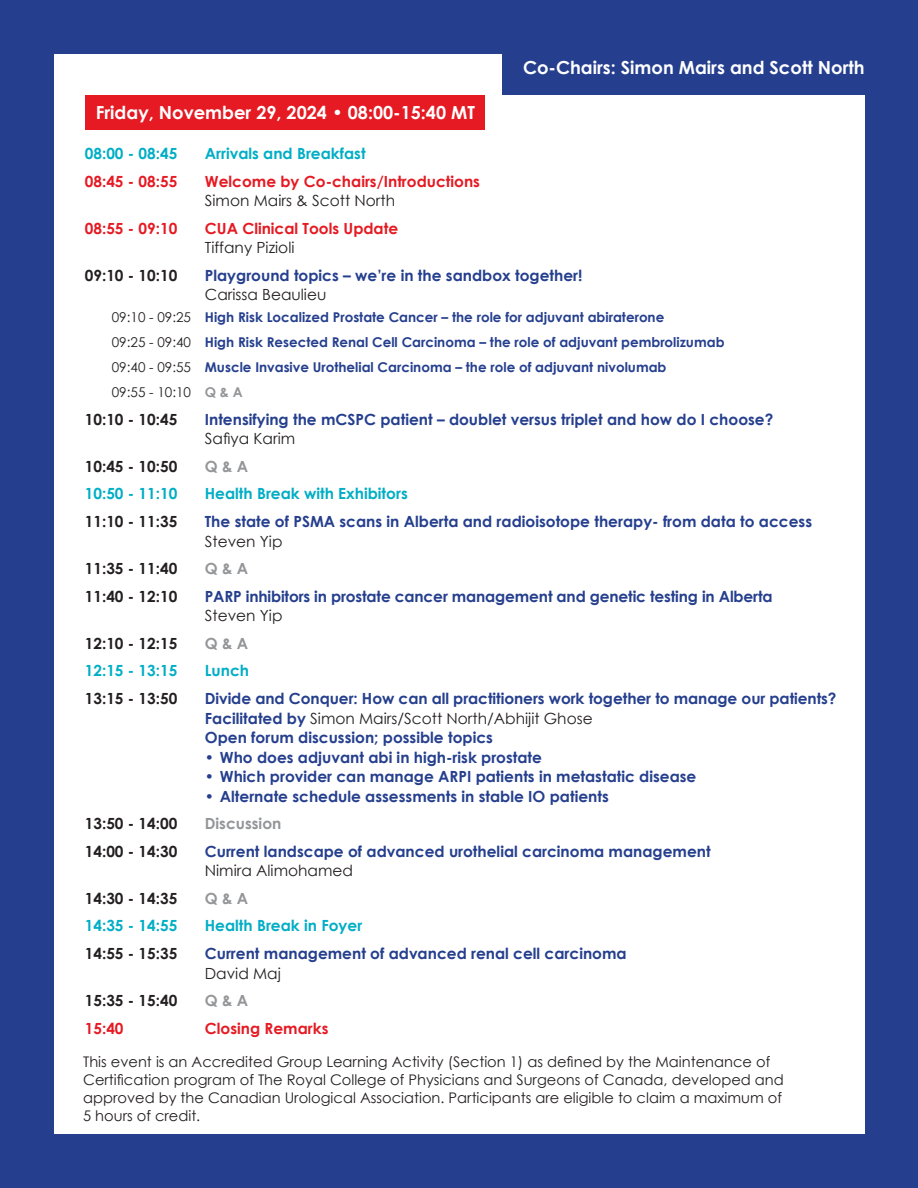
<style>
.page{position:relative;width:918px;height:1188px;background:#253f8e}
.page>*{position:absolute;margin:0;border:0;box-sizing:border-box;transform-origin:0 0}
.t1{font:700 18px "Century Gothic";color:#fff}
.t2{font:700 15.3px/19.5px "Century Gothic";color:#253f8e}
.t3{font:700 15.3px "Century Gothic";color:#231f20}
.t4{font:700 15.3px/19.5px "Century Gothic";color:#e51a23}
.t5{font:700 15.3px "Century Gothic";color:#00aec5}
.t6{font:700 15.3px "Century Gothic";color:#939598}
.t7{font:14.7px/18px "Century Gothic";color:#231f20}
.t8{font:700 13.5px "Century Gothic";color:#253f8e}
.t9{font:13.5px "Century Gothic";color:#231f20}
.s1{font-weight:400;color:#231f20}
.s2{font-weight:700;color:#939598}
</style>
<div class="page">
<div style="left:55px;top:54px;width:810px;height:1080px;background:#fff"></div>
<div style="left:85px;top:96px;width:399px;height:34px;background:#e51a23"></div>
<div style="left:503px;top:34px;width:404px;height:61px;background:#253f8e"></div>
<p class="t1" style="left:96px;top:101px;width:381px">Friday, November 29, 2024 • 08:00-15:40 MT</p>
<p class="t1" style="left:523px;top:56px;width:343px">Co-Chairs: Simon Mairs and Scott North</p>
<p class="t5" style="left:85px;top:144px;width:94px">08:00 - 08:45</p>
<p class="t5" style="left:205px;top:144px;width:162px">Arrivals and Breakfast</p>
<p class="t4" style="left:85px;top:171px;width:94px">08:45 - 08:55</p>
<p class="t4" style="left:205px;top:171px;width:277px">Welcome by Co-chairs/Introductions<br><span class="s1">Simon Mairs &amp; Scott North</span></p>
<p class="t4" style="left:85px;top:218px;width:94px">08:55 - 09:10</p>
<p class="t4" style="left:205px;top:218px;width:195px">CUA Clinical Tools Update<br><span class="s1">Tiffany Pizioli</span></p>
<p class="t3" style="left:85px;top:266px;width:94px">09:10 - 10:10</p>
<p class="t2" style="left:205px;top:265px;width:379px">Playground topics – we’re in the sandbox together!<br><span class="s1">Carissa Beaulieu</span></p>
<p class="t8" style="left:112px;top:309px;width:554px"><span class="s1">09:10 - 09:25</span> High Risk Localized Prostate Cancer – the role for adjuvant abiraterone</p>
<p class="t8" style="left:112px;top:334px;width:614px"><span class="s1">09:25 - 09:40</span> High Risk Resected Renal Cell Carcinoma – the role of adjuvant pembrolizumab</p>
<p class="t8" style="left:112px;top:359px;width:556px"><span class="s1">09:40 - 09:55</span> Muscle Invasive Urothelial Carcinoma – the role of adjuvant nivolumab</p>
<p class="t9" style="left:112px;top:383px;width:133px">09:55 - 10:10 <span class="s2">Q &amp; A</span></p>
<p class="t3" style="left:85px;top:410px;width:94px">10:10 - 10:45</p>
<p class="t2" style="left:205px;top:409px;width:570px">Intensifying the mCSPC patient – doublet versus triplet and how do I choose?<br><span class="s1">Safiya Karim</span></p>
<p class="t3" style="left:85px;top:457px;width:94px">10:45 - 10:50</p>
<p class="t6" style="left:205px;top:457px;width:45px">Q &amp; A</p>
<p class="t5" style="left:85px;top:484px;width:94px">10:50 - 11:10</p>
<p class="t5" style="left:205px;top:484px;width:204px">Health Break with Exhibitors</p>
<p class="t3" style="left:85px;top:512px;width:94px">11:10 - 11:35</p>
<p class="t2" style="left:205px;top:511px;width:609px">The state of PSMA scans in Alberta and radioisotope therapy- from data to access<br><span class="s1">Steven Yip</span></p>
<p class="t3" style="left:85px;top:559px;width:94px">11:35 - 11:40</p>
<p class="t6" style="left:205px;top:559px;width:45px">Q &amp; A</p>
<p class="t3" style="left:85px;top:587px;width:94px">11:40 - 12:10</p>
<p class="t2" style="left:205px;top:586px;width:569px">PARP inhibitors in prostate cancer management and genetic testing in Alberta<br><span class="s1">Steven Yip</span></p>
<p class="t3" style="left:85px;top:634px;width:94px">12:10 - 12:15</p>
<p class="t6" style="left:205px;top:634px;width:45px">Q &amp; A</p>
<p class="t5" style="left:85px;top:661px;width:94px">12:15 - 13:15</p>
<p class="t5" style="left:205px;top:661px;width:46px">Lunch</p>
<p class="t3" style="left:85px;top:689px;width:94px">13:15 - 13:50</p>
<p class="t2" style="left:205px;top:688px;width:633px">Divide and Conquer: How can all practitioners work together to manage our patients?<br>Facilitated by <span class="s1">Simon Mairs/Scott North/Abhijit Ghose<br></span>Open forum discussion; possible topics</p>
<p class="t2" style="left:205px;top:747px;width:339px">• Who does adjuvant abi in high-risk prostate</p>
<p class="t2" style="left:205px;top:766px;width:493px">• Which provider can manage ARPI patients in metastatic disease</p>
<p class="t2" style="left:205px;top:786px;width:405px">• Alternate schedule assessments in stable IO patients</p>
<p class="t3" style="left:85px;top:814px;width:94px">13:50 - 14:00</p>
<p class="t6" style="left:205px;top:814px;width:78px">Discussion</p>
<p class="t3" style="left:85px;top:842px;width:94px">14:00 - 14:30</p>
<p class="t2" style="left:205px;top:841px;width:507px">Current landscape of advanced urothelial carcinoma management<br><span class="s1">Nimira Alimohamed</span></p>
<p class="t3" style="left:85px;top:889px;width:94px">14:30 - 14:35</p>
<p class="t6" style="left:205px;top:889px;width:45px">Q &amp; A</p>
<p class="t5" style="left:85px;top:916px;width:94px">14:35 - 14:55</p>
<p class="t5" style="left:205px;top:916px;width:159px">Health Break in Foyer</p>
<p class="t3" style="left:85px;top:944px;width:94px">14:55 - 15:35</p>
<p class="t2" style="left:205px;top:943px;width:423px">Current management of advanced renal cell carcinoma<br><span class="s1">David Maj</span></p>
<p class="t3" style="left:85px;top:991px;width:94px">15:35 - 15:40</p>
<p class="t6" style="left:205px;top:991px;width:45px">Q &amp; A</p>
<p class="t4" style="left:85px;top:1018px;width:40px">15:40</p>
<p class="t4" style="left:205px;top:1018px;width:125px">Closing Remarks</p>
<p class="t7" style="left:83px;top:1053px;width:702px">This event is an Accredited Group Learning Activity (Section 1) as defined by the Maintenance of Certification program of The Royal College of Physicians and Surgeons of Canada, developed and approved by the Canadian Urological Association. Participants are eligible to claim a maximum of 5 hours of credit.</p>
</div>
